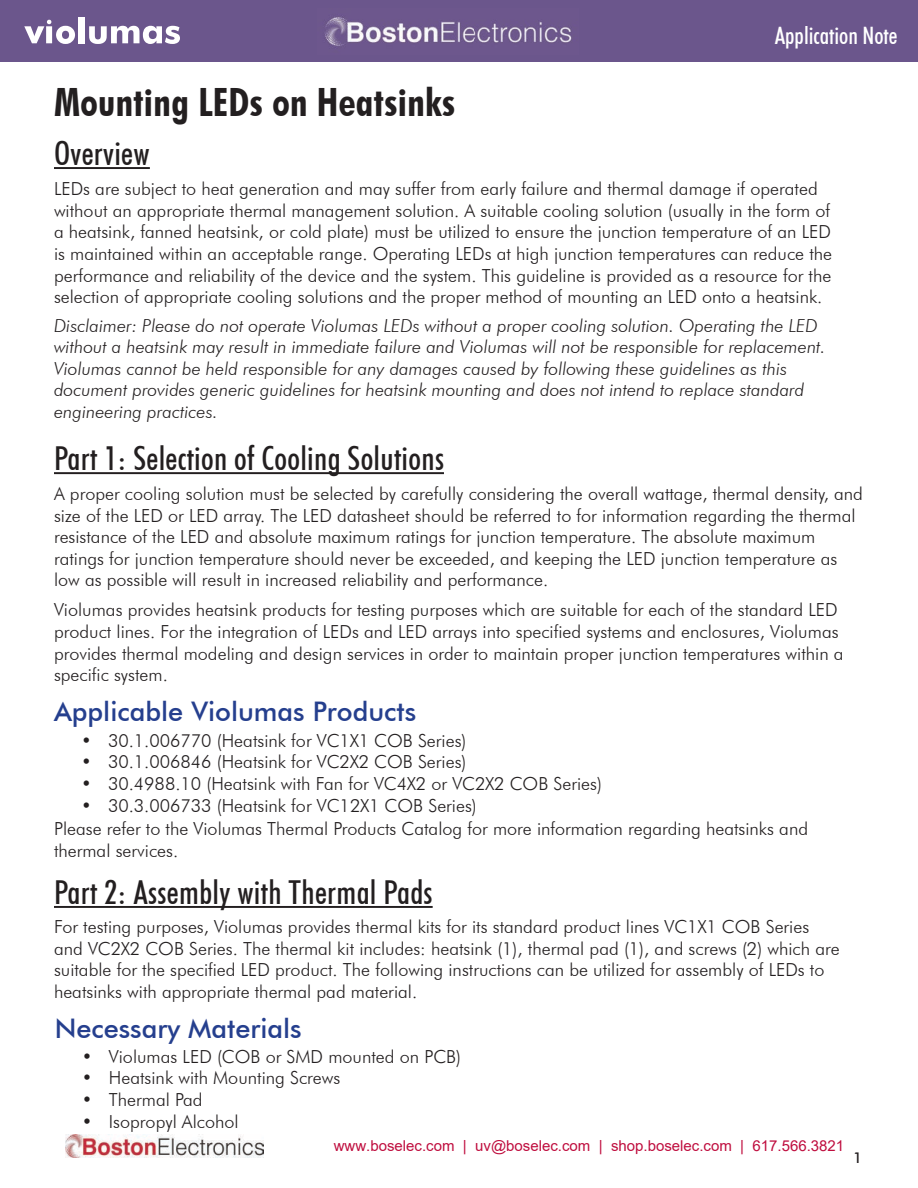
<style>
.page{position:relative;width:918px;height:1188px;background:#fff}
.page>*{position:absolute;margin:0;border:0;box-sizing:border-box;transform-origin:0 0}
.t1{font:700 condensed 39px "Futura BT";letter-spacing:.01em;color:#231f20}
.t2{font:500 condensed 33px "Futura BT";letter-spacing:.01em;color:#231f20}
.t3{font:500 27px "Futura BT";color:#253f8e}
.t4{font:500 condensed 24px "Futura BT";color:#fff}
.t5{font:300 18px/21.6px "Futura BT";color:#231f20}
.t6{font:italic 300 18px/21.6px "Futura BT";color:#231f20}
.t7{font:15px "Arial";color:#bf0d3e}
.t8{font:500 15px "Futura BT";color:#231f20}
</style>
<div class="page">
<div style="left:0;top:0;width:918px;height:61px;background:#6b568c"></div>
<svg style="left:24px;top:20px;width:51px;height:24px"></svg>
<div style="left:79px;top:17px;width:6px;height:26px;background:#fff"></div>
<svg style="left:89px;top:26px;width:91px;height:18px"></svg>
<hr style="left:54px;top:906px;width:379px;height:2px;background:#231f20">
<hr style="left:54px;top:167px;width:96px;height:2px;background:#231f20">
<hr style="left:54px;top:472px;width:390px;height:2px;background:#231f20">
<img style="left:325px;top:17px;width:247px;height:29px">
<img style="left:66px;top:1135px;width:198px;height:22px">
<h1 class="t1" style="left:54px;top:78px;width:403px">Mounting LEDs on Heatsinks</h1>
<h2 class="t2" style="left:54px;top:133px;width:97px">Overview</h2>
<h3 class="t4" style="left:775px;top:21px;width:124px">Application Note</h3>
<p class="t5" style="left:54px;top:178px;width:780px">LEDs are subject to heat generation and may suffer from early failure and thermal damage if operated without an appropriate thermal management solution. A suitable cooling solution (usually in the form of a heatsink, fanned heatsink, or cold plate) must be utilized to ensure the junction temperature of an LED is maintained within an acceptable range. Operating LEDs at high junction temperatures can reduce the performance and reliability of the device and the system. This guideline is provided as a resource for the selection of appropriate cooling solutions and the proper method of mounting an LED onto a heatsink.</p>
<p class="t6" style="left:54px;top:314px;width:773px">Disclaimer: Please do not operate Violumas LEDs without a proper cooling solution. Operating the LED without a heatsink may result in immediate failure and Violumas will not be responsible for replacement.<br>Violumas cannot be held responsible for any damages caused by following these guidelines as this document provides generic guidelines for heatsink mounting and does not intend to replace standard engineering practices.</p>
<h2 class="t2" style="left:54px;top:438px;width:392px">Part 1: Selection of Cooling Solutions</h2>
<p class="t5" style="left:54px;top:483px;width:810px">A proper cooling solution must be selected by carefully considering the overall wattage, thermal density, and size of the LED or LED array. The LED datasheet should be referred to for information regarding the thermal resistance of the LED and absolute maximum ratings for junction temperature. The absolute maximum ratings for junction temperature should never be exceeded, and keeping the LED junction temperature as low as possible will result in increased reliability and performance.</p>
<p class="t5" style="left:54px;top:599px;width:791px">Violumas provides heatsink products for testing purposes which are suitable for each of the standard LED product lines. For the integration of LEDs and LED arrays into specified systems and enclosures, Violumas provides thermal modeling and design services in order to maintain proper junction temperatures within a specific system.</p>
<h3 class="t3" style="left:54px;top:695px;width:364px">Applicable Violumas Products</h3>
<p class="t5" style="left:81px;top:730px;width:387px">• 30.1.006770 (Heatsink for VC1X1 COB Series)</p>
<p class="t5" style="left:81px;top:751px;width:387px">• 30.1.006846 (Heatsink for VC2X2 COB Series)</p>
<p class="t5" style="left:81px;top:773px;width:522px">• 30.4988.10 (Heatsink with Fan for VC4X2 or VC2X2 COB Series)</p>
<p class="t5" style="left:81px;top:794px;width:397px">• 30.3.006733 (Heatsink for VC12X1 COB Series)</p>
<p class="t5" style="left:54px;top:818px;width:756px">Please refer to the Violumas Thermal Products Catalog for more information regarding heatsinks and thermal services.</p>
<h2 class="t2" style="left:54px;top:872px;width:380px">Part 2: Assembly with Thermal Pads</h2>
<p class="t5" style="left:54px;top:916px;width:787px">For testing purposes, Violumas provides thermal kits for its standard product lines VC1X1 COB Series and VC2X2 COB Series. The thermal kit includes: heatsink (1), thermal pad (1), and screws (2) which are suitable for the specified LED product. The following instructions can be utilized for assembly of LEDs to heatsinks with appropriate thermal pad material.</p>
<h3 class="t3" style="left:55px;top:1012px;width:248px">Necessary Materials</h3>
<p class="t5" style="left:82px;top:1045px;width:381px">• Violumas LED (COB or SMD mounted on PCB)</p>
<p class="t5" style="left:82px;top:1067px;width:260px">• Heatsink with Mounting Screws</p>
<p class="t5" style="left:82px;top:1089px;width:122px">• Thermal Pad</p>
<p class="t5" style="left:82px;top:1110px;width:158px">• Isopropyl Alcohol</p>
<p class="t7" style="left:334px;top:1136px;width:512px">www.boselec.com | uv@boselec.com | shop.boselec.com | 617.566.3821</p>
<p class="t8" style="left:853px;top:1149px;width:11px">1</p>
</div>
